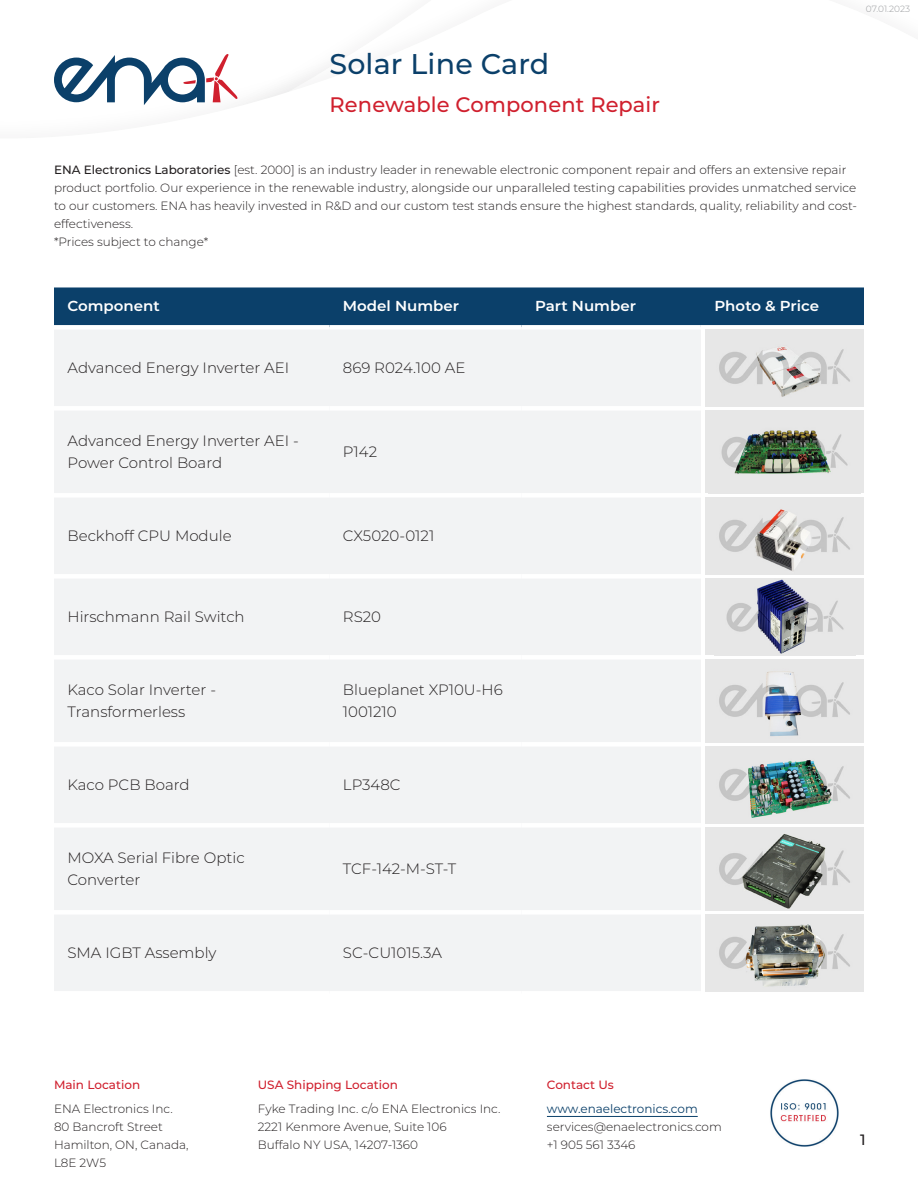
<style>
.page{position:relative;width:918px;height:1188px;background:#fff}
.page>*{position:absolute;margin:0;border:0;box-sizing:border-box;transform-origin:0 0}
.t1{font:500 28.5px "Montserrat";letter-spacing:.005em;color:#0b406a}
.t2{font:500 21px "Montserrat";letter-spacing:.005em;color:#d0202e}
.t3{font:300 15px/22.5px "Montserrat";color:#231f20}
.t4{font:500 15px "Montserrat";color:#231f20}
.t5{font:600 14.4px "Montserrat";color:#fff;scale:1.04 1}
.Small_P{font:300 12px/18px "Montserrat";color:#231f20}
.t6{font:500 12px "Montserrat";color:#d0202e}
.t7{font:12px "Montserrat";color:#0b406a}
.t8{font:300 9px "Montserrat";color:#97999c}
.s1{font-weight:500}
</style>
<div class="page">
<hr style="left:547px;top:1116px;width:151px;height:1px;background:#0b406a">
<img style="left:769px;top:1078px;width:71px;height:71px;border-radius:36px">
<svg style="left:54px;top:54px;width:183px;height:51px"></svg>
<div style="left:54px;top:287px;width:810px;height:38px;background:#0b406a"></div>
<div style="left:54px;top:330px;width:647px;height:661px;background:#f2f3f4"></div>
<svg style="left:705px;top:406px;width:159px;height:586px"></svg>
<div style="left:54px;top:655px;width:275px;height:5px;background:#fff"></div>
<div style="left:54px;top:742px;width:275px;height:5px;background:#fff"></div>
<div style="left:54px;top:823px;width:275px;height:5px;background:#fff"></div>
<div style="left:329px;top:655px;width:193px;height:5px;background:#fff"></div>
<div style="left:329px;top:742px;width:193px;height:5px;background:#fff"></div>
<div style="left:329px;top:823px;width:193px;height:5px;background:#fff"></div>
<div style="left:522px;top:655px;width:179px;height:5px;background:#fff"></div>
<div style="left:522px;top:742px;width:179px;height:5px;background:#fff"></div>
<div style="left:522px;top:823px;width:179px;height:5px;background:#fff"></div>
<div style="left:54px;top:493px;width:275px;height:5px;background:#fff"></div>
<div style="left:329px;top:493px;width:193px;height:5px;background:#fff"></div>
<div style="left:522px;top:493px;width:179px;height:5px;background:#fff"></div>
<div style="left:54px;top:574px;width:275px;height:5px;background:#fff"></div>
<div style="left:329px;top:574px;width:193px;height:5px;background:#fff"></div>
<div style="left:522px;top:574px;width:179px;height:5px;background:#fff"></div>
<div style="left:54px;top:406px;width:275px;height:5px;background:#fff"></div>
<div style="left:54px;top:910px;width:275px;height:5px;background:#fff"></div>
<div style="left:329px;top:406px;width:193px;height:5px;background:#fff"></div>
<div style="left:329px;top:910px;width:193px;height:5px;background:#fff"></div>
<div style="left:522px;top:406px;width:179px;height:5px;background:#fff"></div>
<div style="left:522px;top:910px;width:179px;height:5px;background:#fff"></div>
<img style="left:705px;top:330px;width:159px;height:76px">
<div style="left:705px;top:411px;width:159px;height:82px;background:#e7e7e7"></div>
<img style="left:721px;top:430px;width:127px;height:44px">
<img style="left:705px;top:498px;width:159px;height:76px">
<div style="left:705px;top:579px;width:159px;height:76px;background:#e7e7e7"></div>
<img style="left:726px;top:579px;width:118px;height:75px">
<img style="left:705px;top:660px;width:159px;height:82px">
<img style="left:705px;top:747px;width:159px;height:76px">
<img style="left:705px;top:828px;width:159px;height:82px">
<img style="left:705px;top:915px;width:159px;height:76px">
<h1 class="t1" style="left:330px;top:44px;width:221px">Solar Line Card</h1>
<h2 class="t2" style="left:330px;top:90px;width:332px">Renewable Component Repair</h2>
<p class="t8" style="left:866px;top:2px;width:46px">07.01.2023</p>
<p class="Small_P" style="left:54px;top:160px;width:805px"><span class="s1">ENA Electronics Laboratories</span> [est. 2000] is an industry leader in renewable electronic component repair and offers an extensive repair product portfolio. Our experience in the renewable industry, alongside our unparalleled testing capabilities provides unmatched service to our customers. ENA has heavily invested in R&amp;D and our custom test stands ensure the highest standards, quality, reliability and cost&shy;effectiveness.</p>
<p class="Small_P" style="left:54px;top:232px;width:156px">*Prices subject to change*</p>
<h3 class="t5" style="left:68px;top:296px;width:90px">Component</h3>
<h3 class="t5" style="left:343px;top:296px;width:113px">Model Number</h3>
<h3 class="t5" style="left:535px;top:296px;width:98px">Part Number</h3>
<h3 class="t5" style="left:714px;top:296px;width:102px">Photo &amp; Price</h3>
<p class="t3" style="left:68px;top:356px;width:223px">Advanced Energy Inverter AEI</p>
<p class="t3" style="left:343px;top:356px;width:124px">869 R024.100 AE</p>
<p class="t3" style="left:68px;top:429px;width:233px">Advanced Energy Inverter AEI -<br>Power Control Board</p>
<p class="t3" style="left:343px;top:440px;width:36px">P142</p>
<p class="t3" style="left:68px;top:524px;width:166px">Beckhoff CPU Module</p>
<p class="t3" style="left:343px;top:524px;width:93px">CX5020-0121</p>
<p class="t3" style="left:68px;top:605px;width:179px">Hirschmann Rail Switch</p>
<p class="t3" style="left:343px;top:605px;width:40px">RS20</p>
<p class="t3" style="left:68px;top:678px;width:150px">Kaco Solar Inverter -<br>Transformerless</p>
<p class="t3" style="left:343px;top:678px;width:161px">Blueplanet XP10U-H6</p>
<p class="t3" style="left:343px;top:700px;width:55px">1001210</p>
<p class="t3" style="left:68px;top:773px;width:124px">Kaco PCB Board</p>
<p class="t3" style="left:343px;top:773px;width:59px">LP348C</p>
<p class="t3" style="left:68px;top:846px;width:179px">MOXA Serial Fibre Optic<br>Converter</p>
<p class="t3" style="left:343px;top:857px;width:115px">TCF-142-M-ST-T</p>
<p class="t3" style="left:68px;top:941px;width:151px">SMA IGBT Assembly</p>
<p class="t3" style="left:343px;top:941px;width:101px">SC-CU1015.3A</p>
<p class="t6" style="left:54px;top:1077px;width:88px">Main Location</p>
<p class="Small_P" style="left:54px;top:1100px;width:136px">ENA Electronics Inc.<br>80 Bancroft Street<br>Hamilton, ON, Canada,<br>L8E 2W5</p>
<p class="t6" style="left:258px;top:1077px;width:142px">USA Shipping Location</p>
<p class="Small_P" style="left:258px;top:1100px;width:244px">Fyke Trading Inc. c/o ENA Electronics Inc.<br>2221 Kenmore Avenue, Suite 106<br>Buffalo NY USA, 14207-1360</p>
<p class="t6" style="left:547px;top:1077px;width:69px">Contact Us</p>
<p class="t7" style="left:547px;top:1101px;width:152px">www.enaelectronics.com</p>
<p class="Small_P" style="left:547px;top:1118px;width:176px">services@enaelectronics.com +1 905 561 3346</p>
<p class="t4" style="left:860px;top:1130px;width:7px">1</p>
</div>
